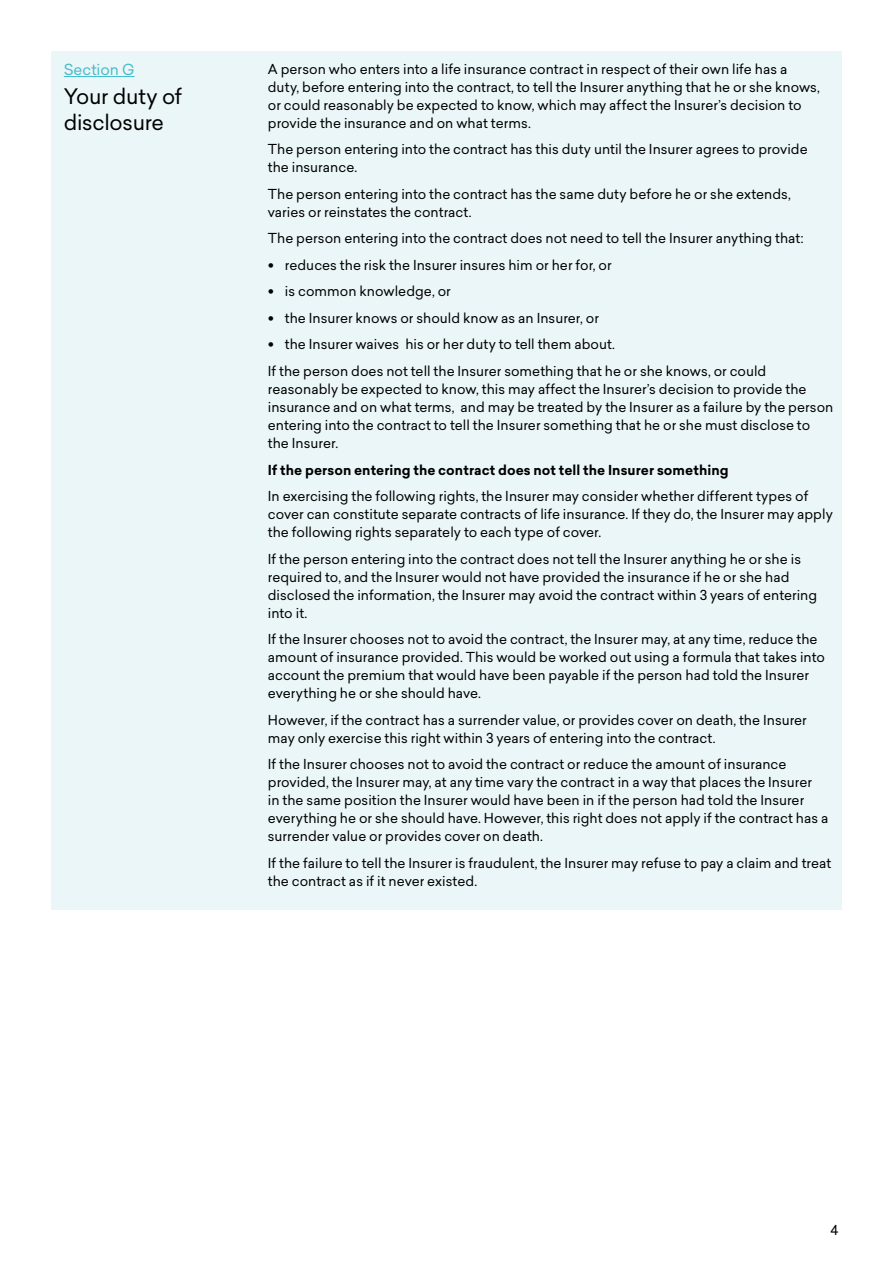
<style>
.page{position:relative;width:893px;height:1263px;background:#fff}
.page>*{position:absolute;margin:0;border:0;box-sizing:border-box;transform-origin:0 0}
.t1{font:21px/25.2px "Sailec";letter-spacing:-.015em;color:#000}
.t2{font:15px "Sailec";color:#47bcca}
.X__Contents_indent{font:13.5px/18px "Sailec";color:#000}
.t3{font:700 13.5px "Sailec";letter-spacing:.005em;color:#000}
.s1{font-weight:700;font-size:18px}
</style>
<div class="page">
<div style="left:51px;top:51px;width:219px;height:858px;background:#ebf6f8"></div>
<hr style="left:64px;top:76px;width:71px;height:1px;background:#47bcca">
<div style="left:268px;top:51px;width:574px;height:858px;background:#ebf6f8"></div>
<p class="t2" style="left:64px;top:59px;width:72px">Section G</p>
<p class="t1" style="left:64px;top:84px;width:120px">Your duty of disclosure</p>
<p class="X__Contents_indent" style="left:268px;top:60px;width:554px">A person who enters into a life insurance contract in respect of their own life has a duty, before entering into the contract, to tell the Insurer anything that he or she knows, or could reasonably be expected to know, which may affect the Insurer’s decision to provide the insurance and on what terms.</p>
<p class="X__Contents_indent" style="left:268px;top:140px;width:541px">The person entering into the contract has this duty until the Insurer agrees to provide the insurance.</p>
<p class="X__Contents_indent" style="left:268px;top:185px;width:525px">The person entering into the contract has the same duty before he or she extends, varies or reinstates the contract.</p>
<p class="X__Contents_indent" style="left:268px;top:229px;width:537px">The person entering into the contract does not need to tell the Insurer anything that:</p>
<p class="X__Contents_indent" style="left:268px;top:256px;width:345px"><span class="s1">•</span> reduces the risk the Insurer insures him or her for, or</p>
<p class="X__Contents_indent" style="left:268px;top:282px;width:184px"><span class="s1">•</span> is common knowledge, or</p>
<p class="X__Contents_indent" style="left:268px;top:309px;width:333px"><span class="s1">•</span> the Insurer knows or should know as an Insurer, or</p>
<p class="X__Contents_indent" style="left:268px;top:335px;width:349px"><span class="s1">•</span> the Insurer waives his or her duty to tell them about.</p>
<p class="X__Contents_indent" style="left:268px;top:362px;width:567px">If the person does not tell the Insurer something that he or she knows, or could reasonably be expected to know, this may affect the Insurer’s decision to provide the insurance and on what terms, and may be treated by the Insurer as a failure by the person entering into the contract to tell the Insurer something that he or she must disclose to the Insurer.</p>
<p class="t3" style="left:268px;top:460px;width:462px">If the person entering the contract does not tell the Insurer something</p>
<p class="X__Contents_indent" style="left:268px;top:487px;width:566px">In exercising the following rights, the Insurer may consider whether different types of cover can constitute separate contracts of life insurance. If they do, the Insurer may apply the following rights separately to each type of cover.</p>
<p class="X__Contents_indent" style="left:268px;top:549px;width:551px">If the person entering into the contract does not tell the Insurer anything he or she is required to, and the Insurer would not have provided the insurance if he or she had disclosed the information, the Insurer may avoid the contract within 3 years of entering into it.</p>
<p class="X__Contents_indent" style="left:268px;top:630px;width:559px">If the Insurer chooses not to avoid the contract, the Insurer may, at any time, reduce the amount of insurance provided. This would be worked out using a formula that takes into account the premium that would have been payable if the person had told the Insurer everything he or she should have.</p>
<p class="X__Contents_indent" style="left:268px;top:710px;width:540px">However, if the contract has a surrender value, or provides cover on death, the Insurer may only exercise this right within 3 years of entering into the contract.</p>
<p class="X__Contents_indent" style="left:268px;top:755px;width:562px">If the Insurer chooses not to avoid the contract or reduce the amount of insurance provided, the Insurer may, at any time vary the contract in a way that places the Insurer<br>in the same position the Insurer would have been in if the person had told the Insurer everything he or she should have. However, this right does not apply if the contract has a surrender value or provides cover on death.</p>
<p class="X__Contents_indent" style="left:268px;top:853px;width:565px">If the failure to tell the Insurer is fraudulent, the Insurer may refuse to pay a claim and treat the contract as if it never existed.</p>
<p class="X__Contents_indent" style="left:831px;top:1221px;width:10px">4</p>
</div>
